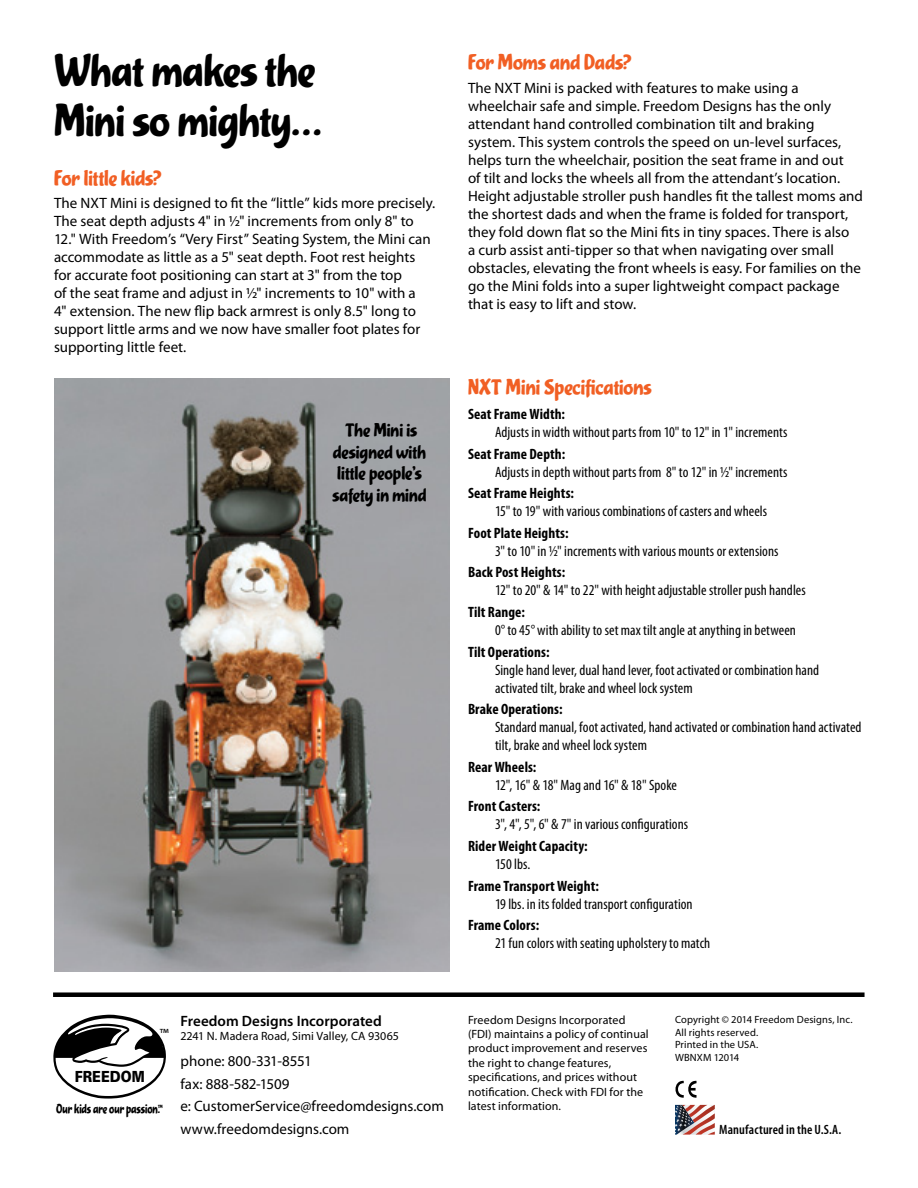
<style>
.page{position:relative;width:918px;height:1188px;background:#fff}
.page>*{position:absolute;margin:0;border:0;box-sizing:border-box;transform-origin:0 0}
.t1{font:43.5px/49.5px "Cupcake";letter-spacing:-.005em;color:#000}
.t2{font:21px "Cupcake";color:#f15f24}
.t3{font:18px/21.6px "Cupcake";color:#000;text-align:center}
.t4{font:900 15.3px "Univers";color:#000;scale:.86 1}
.t5{font:15px/18px "Myriad Pro";color:#000}
.t6{font:condensed 15px/18px "Myriad Pro";letter-spacing:.005em;color:#000}
.t7{font:700 condensed 15px "Myriad Pro";letter-spacing:.005em;color:#000}
.t8{font:600 15px "Myriad Pro";color:#000}
.t9{font:600 condensed 13.5px "Myriad Pro";letter-spacing:.01em;color:#000}
.t10{font:12.9px "Cupcake";color:#000;scale:.86 1}
.t11{font:12px/14.4px "Myriad Pro";letter-spacing:.005em;color:#000}
.t12{font:10.5px/12.6px "Myriad Pro";letter-spacing:.01em;color:#000}
</style>
<div class="page">
<div style="left:53px;top:992px;width:812px;height:5px;background:#000"></div>
<svg style="left:53px;top:1015px;width:113px;height:84px"></svg>
<svg style="left:675px;top:1080px;width:22px;height:18px"></svg>
<svg style="left:675px;top:1105px;width:40px;height:30px"></svg>
<img style="left:54px;top:378px;width:396px;height:594px">
<h1 class="t1" style="left:54px;top:48px;width:269px">What makes the<br>Mini so mighty…</h1>
<h2 class="t2" style="left:54px;top:165px;width:109px">For little kids?</h2>
<p class="t5" style="left:54px;top:194px;width:383px">The NXT Mini is designed to fit the “little” kids more precisely.<br>The seat depth adjusts 4" in ½" increments from only 8" to 12." With Freedom’s “Very First” Seating System, the Mini can accommodate as little as a 5" seat depth. Foot rest heights for accurate foot positioning can start at 3" from the top<br>of the seat frame and adjust in ½" increments to 10" with a<br>4" extension. The new flip back armrest is only 8.5" long to support little arms and we now have smaller foot plates for supporting little feet.</p>
<p class="t3" style="left:332px;top:420px;width:95px">The Mini is designed with little people’s safety in mind</p>
<h2 class="t2" style="left:468px;top:50px;width:165px">For Moms and Dads?</h2>
<p class="t5" style="left:468px;top:78px;width:397px">The NXT Mini is packed with features to make using a wheelchair safe and simple. Freedom Designs has the only attendant hand controlled combination tilt and braking system. This system controls the speed on un-level surfaces, helps turn the wheelchair, position the seat frame in and out<br>of tilt and locks the wheels all from the attendant’s location.<br>Height adjustable stroller push handles fit the tallest moms and the shortest dads and when the frame is folded for transport, they fold down flat so the Mini fits in tiny spaces. There is also<br>a curb assist anti-tipper so that when navigating over small obstacles, elevating the front wheels is easy. For families on the go the Mini folds into a super lightweight compact package that is easy to lift and stow.</p>
<h2 class="t2" style="left:468px;top:375px;width:185px">NXT Mini Specifications</h2>
<p class="t7" style="left:468px;top:405px;width:99px">Seat Frame Width:</p>
<p class="t6" style="left:495px;top:423px;width:294px">Adjusts in width without parts from 10" to 12" in 1" increments</p>
<p class="t7" style="left:468px;top:444px;width:99px">Seat Frame Depth:</p>
<p class="t6" style="left:495px;top:463px;width:294px">Adjusts in depth without parts from 8" to 12" in ½" increments</p>
<p class="t7" style="left:468px;top:484px;width:108px">Seat Frame Heights:</p>
<p class="t6" style="left:495px;top:502px;width:274px">15" to 19" with various combinations of casters and wheels</p>
<p class="t7" style="left:468px;top:524px;width:102px">Foot Plate Heights:</p>
<p class="t6" style="left:495px;top:542px;width:285px">3" to 10" in ½" increments with various mounts or extensions</p>
<p class="t7" style="left:468px;top:563px;width:99px">Back Post Heights:</p>
<p class="t6" style="left:495px;top:581px;width:312px">12" to 20" &amp; 14" to 22" with height adjustable stroller push handles</p>
<p class="t7" style="left:468px;top:603px;width:58px">Tilt Range:</p>
<p class="t6" style="left:495px;top:621px;width:303px">0° to 45° with ability to set max tilt angle at anything in between</p>
<p class="t7" style="left:468px;top:642px;width:83px">Tilt Operations:</p>
<p class="t6" style="left:495px;top:661px;width:326px">Single hand lever, dual hand lever, foot activated or combination hand activated tilt, brake and wheel lock system</p>
<p class="t7" style="left:468px;top:700px;width:96px">Brake Operations:</p>
<p class="t6" style="left:495px;top:718px;width:368px">Standard manual, foot activated, hand activated or combination hand activated tilt, brake and wheel lock system</p>
<p class="t7" style="left:468px;top:758px;width:70px">Rear Wheels:</p>
<p class="t6" style="left:495px;top:776px;width:184px">12", 16" &amp; 18" Mag and 16" &amp; 18" Spoke</p>
<p class="t7" style="left:468px;top:797px;width:74px">Front Casters:</p>
<p class="t6" style="left:495px;top:815px;width:195px">3", 4", 5", 6" &amp; 7" in various configurations</p>
<p class="t7" style="left:468px;top:837px;width:121px">Rider Weight Capacity:</p>
<p class="t6" style="left:495px;top:855px;width:37px">150 lbs.</p>
<p class="t7" style="left:468px;top:876px;width:132px">Frame Transport Weight:</p>
<p class="t6" style="left:495px;top:895px;width:199px">19 lbs. in its folded transport configuration</p>
<p class="t7" style="left:468px;top:916px;width:73px">Frame Colors:</p>
<p class="t6" style="left:495px;top:934px;width:217px">21 fun colors with seating upholstery to match</p>
<p class="t4" style="left:75px;top:1067px;width:83px">FREEDOM</p>
<p class="t5" style="left:159px;top:1025px;width:11px">™</p>
<p class="t10" style="left:56px;top:1101px;width:126px">Our kids are our passion.<sup>™</sup></p>
<p class="t8" style="left:180px;top:1011px;width:203px">Freedom Designs Incorporated</p>
<p class="t11" style="left:180px;top:1029px;width:220px">2241 N. Madera Road, Simi Valley, CA 93065</p>
<p class="t5" style="left:180px;top:1050px;width:265px;line-height:22.5px">phone: 800-331-8551<br>fax: 888-582-1509<br>e: CustomerService@freedomdesigns.com www.freedomdesigns.com</p>
<p class="t11" style="left:468px;top:1012px;width:182px">Freedom Designs Incorporated (FDI) maintains a policy of continual product improvement and reserves the right to change features, specifications, and prices without notification. Check with FDI for the latest information.</p>
<p class="t12" style="left:675px;top:1013px;width:179px">Copyright © 2014 Freedom Designs, Inc.<br>All rights reserved.<br>Printed in the USA.<br>WBNXM 12014</p>
<p class="t9" style="left:719px;top:1121px;width:124px">Manufactured in the U.S.A.</p>
</div>
